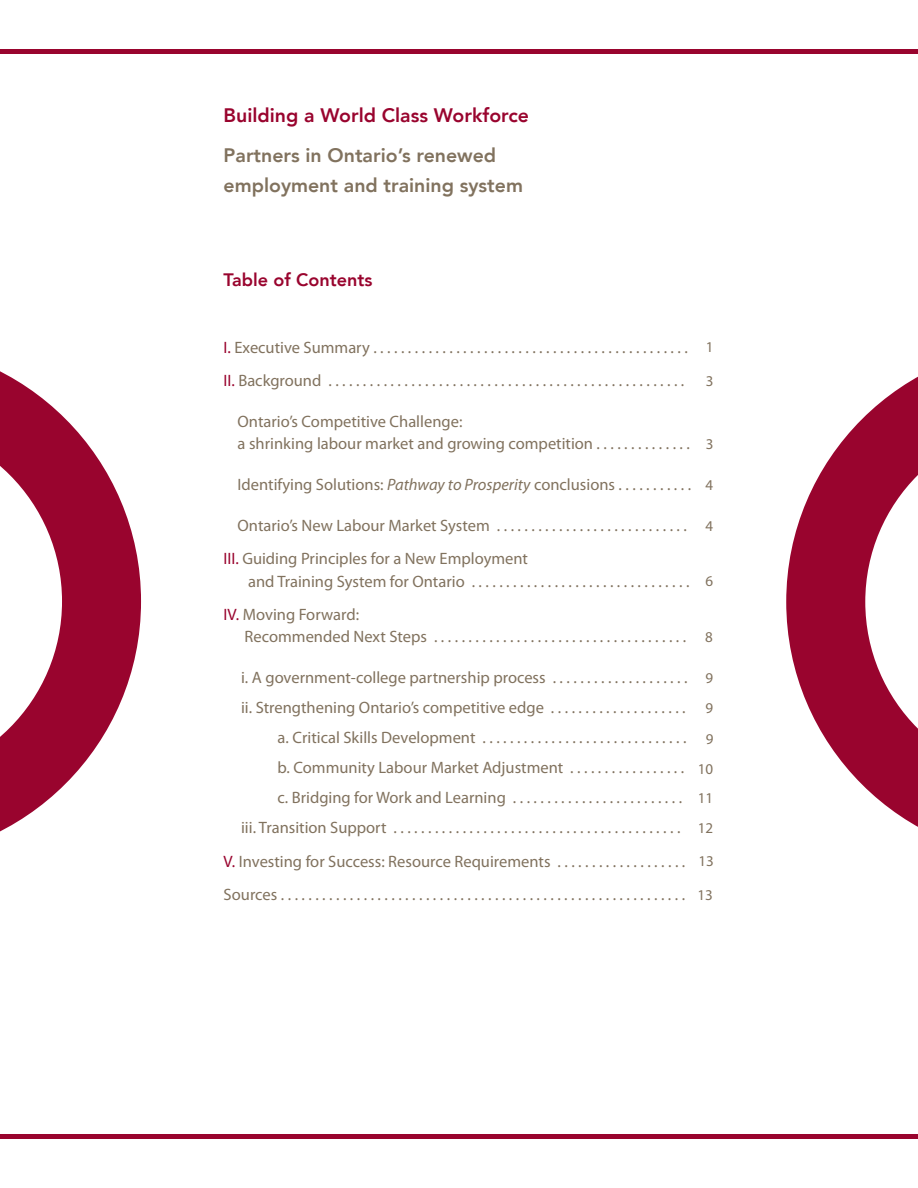
<style>
.page{position:relative;width:918px;height:1188px;background:#fff}
.page>*{position:absolute;margin:0;border:0;box-sizing:border-box;transform-origin:0 0}
.t1{font:800 19.5px/30px "Avenir LT";color:#81725e}
.t2{font:800 19.5px "Avenir LT";color:#99042e}
.t3{font:800 18px "Avenir LT";color:#99042e}
.t4{font:16.5px/33.3px "Myriad Pro";color:#81725e}
.t5{font:15px/29.8px "Myriad Pro";color:#81725e;text-align:center}
.s1{color:#99042e}
.s2{font-style:italic}
</style>
<div class="page">
<svg style="left:0;top:371px;width:141px;height:461px;fill:#99042e"></svg>
<hr style="left:0;top:1134px;width:918px;height:4px;background:#99042e">
<hr style="left:0;top:50px;width:918px;height:4px;background:#99042e">
<svg style="left:786px;top:376px;width:132px;height:451px;fill:#99042e"></svg>
<p class="t2" style="left:224px;top:103px;width:307px">Building a World Class Workforce</p>
<p class="t1" style="left:224px;top:141px;width:301px">Partners in Ontario’s renewed employment and training system</p>
<p class="t3" style="left:224px;top:269px;width:150px">Table of Contents</p>
<p class="t4" style="left:224px;top:330px;width:466px"><span class="s1">I.</span> Executive Summary . . . . . . . . . . . . . . . . . . . . . . . . . . . . . . . . . . . . . . . . . . . . . .<br><span class="s1">II.</span> Background . . . . . . . . . . . . . . . . . . . . . . . . . . . . . . . . . . . . . . . . . . . . . . . . . . . .</p>
<p class="t4" style="left:238px;top:410px;width:454px;line-height:22.5px">Ontario’s Competitive Challenge:<br>a shrinking labour market and growing competition . . . . . . . . . . . . . .</p>
<p class="t4" style="left:238px;top:468px;width:455px">Identifying Solutions: <span class="s2">Pathway to Prosperity</span> conclusions . . . . . . . . . . .</p>
<p class="t4" style="left:224px;top:508px;width:465px;text-indent:14px">Ontario’s New Labour Market System . . . . . . . . . . . . . . . . . . . . . . . . . . . .<br><span class="s1">III.</span> Guiding Principles for a New Employment</p>
<p class="t4" style="left:224px;top:564px;width:467px;text-indent:24px">and Training System for Ontario . . . . . . . . . . . . . . . . . . . . . . . . . . . . . . . .<br><span class="s1">IV.</span> Moving Forward:</p>
<p class="t4" style="left:245px;top:620px;width:443px">Recommended Next Steps . . . . . . . . . . . . . . . . . . . . . . . . . . . . . . . . . . . . .</p>
<p class="t4" style="left:241px;top:661px;width:448px">i. A government-college partnership process . . . . . . . . . . . . . . . . . . . .</p>
<p class="t4" style="left:241px;top:691px;width:446px">ii. Strengthening Ontario’s competitive edge . . . . . . . . . . . . . . . . . . . .</p>
<p class="t4" style="left:278px;top:721px;width:410px">a. Critical Skills Development . . . . . . . . . . . . . . . . . . . . . . . . . . . . . .</p>
<p class="t4" style="left:278px;top:751px;width:408px">b. Community Labour Market Adjustment . . . . . . . . . . . . . . . . .</p>
<p class="t4" style="left:278px;top:781px;width:406px">c. Bridging for Work and Learning . . . . . . . . . . . . . . . . . . . . . . . . .</p>
<p class="t4" style="left:241px;top:811px;width:441px">iii. Transition Support . . . . . . . . . . . . . . . . . . . . . . . . . . . . . . . . . . . . . . . . . .</p>
<p class="t4" style="left:224px;top:844px;width:463px"><span class="s1">V.</span> Investing for Success: Resource Requirements . . . . . . . . . . . . . . . . . . .<br>Sources . . . . . . . . . . . . . . . . . . . . . . . . . . . . . . . . . . . . . . . . . . . . . . . . . . . . . . . . . . .</p>
<p class="t5" style="left:706px;top:332px;width:9px">1</p>
<p class="t5" style="left:706px;top:366px;width:9px">3</p>
<p class="t5" style="left:706px;top:429px;width:9px">3</p>
<p class="t5" style="left:706px;top:469px;width:9px">4</p>
<p class="t5" style="left:706px;top:511px;width:9px">4</p>
<p class="t5" style="left:706px;top:566px;width:9px">6</p>
<p class="t5" style="left:705px;top:622px;width:9px">8</p>
<p class="t5" style="left:698px;top:663px;width:17px">9<br>9<br>9<br>10<br>11<br>12</p>
<p class="t5" style="left:699px;top:846px;width:17px">13</p>
<p class="t5" style="left:698px;top:880px;width:17px">13</p>
</div>
